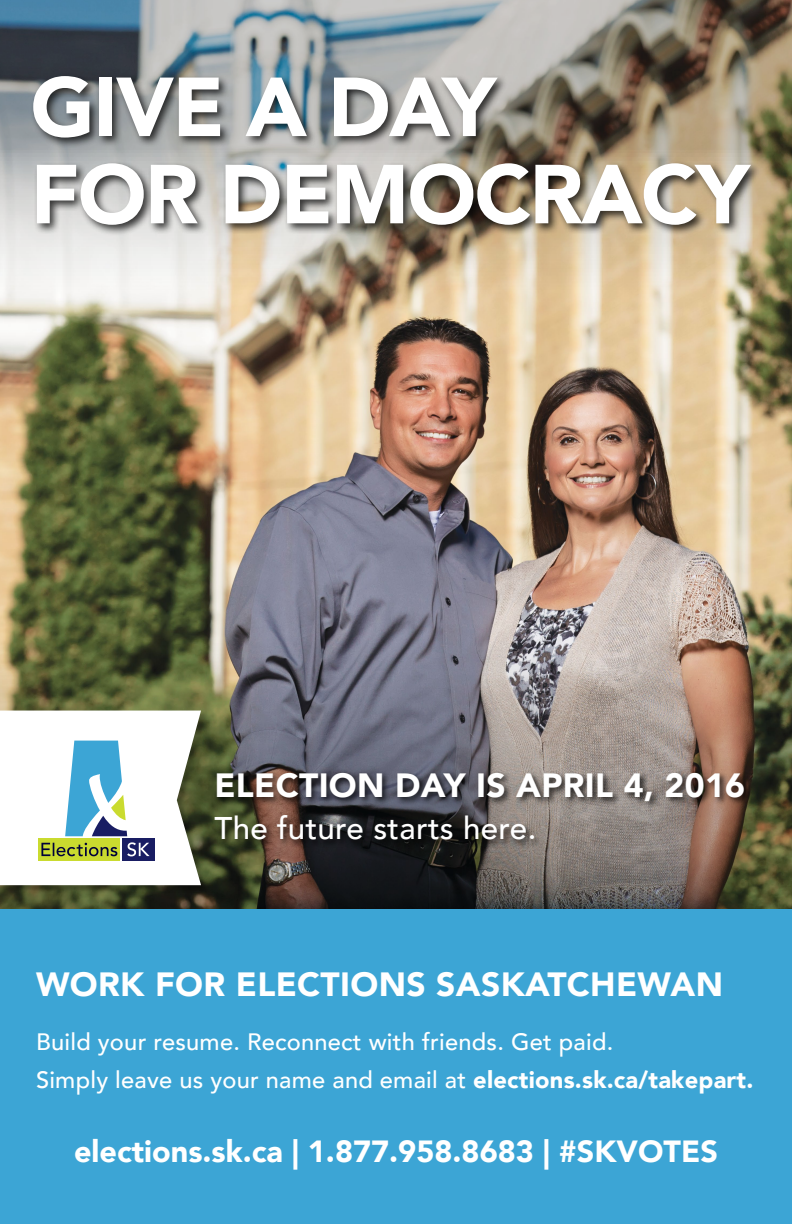
<style>
.page{position:relative;width:792px;height:1224px;background:#fff}
.page>*{position:absolute;margin:0;border:0;box-sizing:border-box;transform-origin:0 0}
.t1{font:900 82.6px/87.2px "Avenir";letter-spacing:-.02em;color:#fff}
.t2{font:900 33.6px "Avenir";letter-spacing:.01em;color:#fff}
.t3{font:500 31.3px "Avenir";letter-spacing:.01em;color:#fff}
.t4{font:900 30.6px "Avenir";color:#fff}
.t5{font:500 23.7px/38.3px "Avenir";letter-spacing:.01em;color:#fff}
.s1{font-weight:900}
</style>
<div class="page">
<div style="left:0;top:906px;width:792px;height:318px;background:#3ca5d5"></div>
<img style="left:0;top:0;width:792px;height:909px">
<div style="left:30px;top:73px;width:732px;height:163px;background:#000;opacity:.75"></div>
<img style="left:0;top:710px;width:210px;height:183px">
<svg style="left:0;top:711px;width:201px;height:174px"></svg>
<div style="left:212px;top:770px;width:541px;height:78px;background:#000;opacity:.75"></div>
<h1 class="t1" style="left:30px;top:62px;width:721px">GIVE A DAY<br>FOR DEMOCRACY</h1>
<h2 class="t2" style="left:214px;top:756px;width:532px">ELECTION DAY IS APRIL 4, 2016</h2>
<h3 class="t3" style="left:214px;top:801px;width:323px">The future starts here.</h3>
<h2 class="t2" style="left:36px;top:956px;width:689px">WORK FOR ELECTIONS SASKATCHEWAN</h2>
<p class="t5" style="left:36px;top:1021px;width:719px">Build your resume. Reconnect with friends. Get paid.<br>Simply leave us your name and email at <span class="s1">elections.sk.ca/takepart.</span></p>
<p class="t4" style="left:74px;top:1125px;width:645px">elections.sk.ca | 1.877.958.8683 | #SKVOTES</p>
</div>
